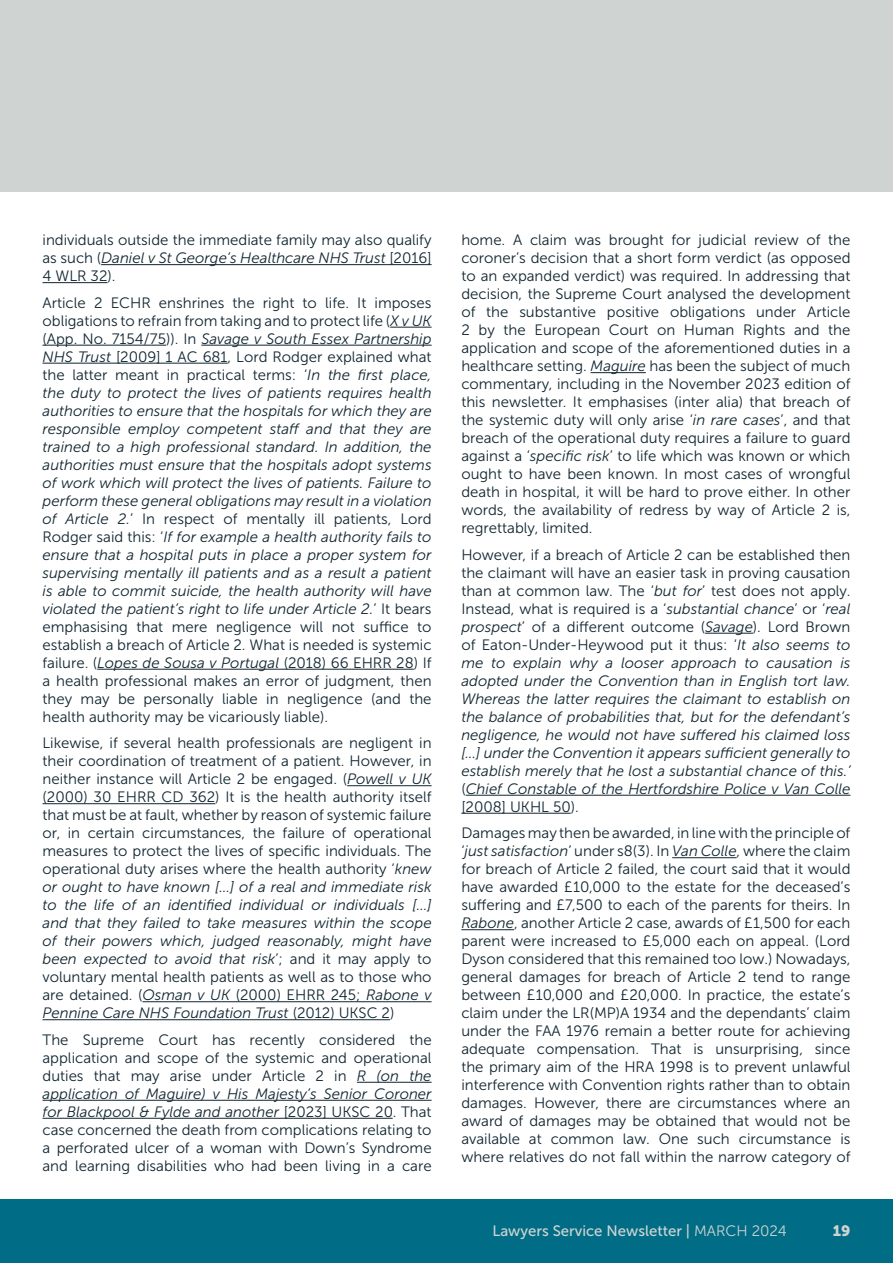
<style>
.page{position:relative;width:893px;height:1263px;background:#fff}
.page>*{position:absolute;margin:0;border:0;box-sizing:border-box;transform-origin:0 0}
.t1{font:15px/18px "Museo Sans 300";color:#112530;text-align:justify}
.t2{font:italic 15px/18px "Museo Sans 300";color:#112530;text-align:justify}
.t3{font:15px "Museo Sans 500";color:#cfd4d2}
.t4{font:15px "Museo Sans 900";color:#cfd4d2}
.s1{font-style:italic}
.s2{font-style:normal}
.s3{font-family:"Museo Sans 300"}
</style>
<div class="page">
<div style="left:0;top:1199px;width:893px;height:64px;background:#006c85"></div>
<div style="left:0;top:0;width:893px;height:191px;background:#cfd4d2"></div>
<hr style="left:591px;top:372px;width:55px;height:1px;background:#112530">
<hr style="left:705px;top:633px;width:48px;height:1px;background:#112530">
<hr style="left:466px;top:795px;width:384px;height:1px;background:#112530">
<hr style="left:461px;top:813px;width:110px;height:1px;background:#112530">
<hr style="left:672px;top:857px;width:65px;height:1px;background:#112530">
<hr style="left:461px;top:929px;width:53px;height:1px;background:#112530">
<hr style="left:101px;top:264px;width:331px;height:1px;background:#112530">
<hr style="left:43px;top:282px;width:65px;height:1px;background:#112530">
<hr style="left:390px;top:327px;width:42px;height:1px;background:#112530">
<hr style="left:43px;top:345px;width:123px;height:1px;background:#112530">
<hr style="left:201px;top:345px;width:231px;height:1px;background:#112530">
<hr style="left:43px;top:363px;width:185px;height:1px;background:#112530">
<hr style="left:97px;top:669px;width:317px;height:1px;background:#112530">
<hr style="left:347px;top:785px;width:85px;height:1px;background:#112530">
<hr style="left:43px;top:803px;width:172px;height:1px;background:#112530">
<hr style="left:142px;top:1001px;width:290px;height:1px;background:#112530">
<hr style="left:43px;top:1019px;width:347px;height:1px;background:#112530">
<hr style="left:357px;top:1082px;width:75px;height:1px;background:#112530">
<hr style="left:43px;top:1100px;width:389px;height:1px;background:#112530">
<hr style="left:43px;top:1118px;width:350px;height:1px;background:#112530">
<p class="t1" style="left:43px;top:231px;width:391px">individuals outside the immediate family may also qualify as such (<span class="s1">Daniel v St George’s Healthcare NHS Trust</span> [2016] 4 WLR 32).</p>
<p class="t2" style="left:43px;top:294px;width:391px"><span class="s2">Article 2 ECHR enshrines the right to life. It imposes obligations to refrain from taking and to protect life (</span>X v UK <span class="s2">(App. No. 7154/75)). In</span> Savage v South Essex Partnership NHS Trust <span class="s2">[2009] 1 AC 681, Lord Rodger explained what the latter meant in practical terms: ‘</span>In the first place, the duty to protect the lives of patients requires health authorities to ensure that the hospitals for which they are responsible employ competent staff and that they are trained to a high professional standard. In addition, the authorities must ensure that the hospitals adopt systems of work which will protect the lives of patients. Failure to perform these general obligations may result in a violation of Article 2.<span class="s2">’ In respect of mentally ill patients, Lord Rodger said this: ‘</span>If for example a health authority fails to ensure that a hospital puts in place a proper system for supervising mentally ill patients and as a result a patient is able to commit suicide, the health authority will have violated the patient’s right to life under Article 2.<span class="s2">’ It bears emphasising that mere negligence will not suffice to establish a breach of Article 2. What is needed is systemic failure. (</span>Lopes de Sousa v Portugal <span class="s2">(2018) 66 EHRR 28) If a health professional makes an error of judgment, then they may be personally liable in negligence (and the health authority may be vicariously liable).</span></p>
<p class="t1" style="left:43px;top:734px;width:391px">Likewise, if several health professionals are negligent in their coordination of treatment of a patient. However, in neither instance will Article 2 be engaged. (<span class="s1">Powell v UK </span>(2000) 30 EHRR CD 362) It is the health authority itself that must be at fault, whether by reason of systemic failure or, in certain circumstances, the failure of operational measures to protect the lives of specific individuals. The operational duty arises where the health authority ‘<span class="s1">knew or ought to have known […] of a real and immediate risk to the life of an identified individual or individuals […] and that they failed to take measures within the scope of their powers which, judged reasonably, might have been expected to avoid that risk</span>’; and it may apply to voluntary mental health patients as well as to those who are detained. (<span class="s1">Osman v UK</span> (2000) EHRR 245; <span class="s1">Rabone v Pennine Care NHS Foundation Trust</span> (2012) UKSC 2)</p>
<p class="t1" style="left:43px;top:1031px;width:391px">The Supreme Court has recently considered the application and scope of the systemic and operational duties that may arise under Article 2 in <span class="s1">R (on the application of Maguire) v His Majesty’s Senior Coroner for Blackpool &amp; Fylde and another</span> [2023] UKSC 20. That case concerned the death from complications relating to a perforated ulcer of a woman with Down’s Syndrome and learning disabilities who had been living in a care</p>
<p class="t1" style="left:461px;top:231px;width:391px">home. A claim was brought for judicial review of the coroner’s decision that a short form verdict (as opposed to an expanded verdict) was required. In addressing that decision, the Supreme Court analysed the development of the substantive positive obligations under Article 2 by the European Court on Human Rights and the application and scope of the aforementioned duties in a healthcare setting. <span class="s1">Maguire</span> has been the subject of much commentary, including in the November 2023 edition of this newsletter. It emphasises (inter alia) that breach of the systemic duty will only arise ‘<span class="s1">in rare cases</span>’, and that breach of the operational duty requires a failure to guard against a ‘<span class="s1">specific risk</span>’ to life which was known or which ought to have been known. In most cases of wrongful death in hospital, it will be hard to prove either. In other words, the availability of redress by way of Article 2 is, regrettably, limited.</p>
<p class="t2" style="left:461px;top:546px;width:391px"><span class="s2">However, if a breach of Article 2 can be established then the claimant will have an easier task in proving causation than at common law. The ‘</span>but for<span class="s2">’ test does not apply.<br>Instead, what is required is a ‘</span>substantial chance<span class="s2">’ or ‘</span>real prospect<span class="s2">’ of a different outcome (</span>Savage<span class="s2">). Lord Brown of Eaton-Under-Heywood put it thus: ‘</span>It also seems to me to explain why a looser approach to causation is adopted under the Convention than in English tort law.<br>Whereas the latter requires the claimant to establish on the balance of probabilities that, but for the defendant’s negligence, he would not have suffered his claimed loss […] under the Convention it appears sufficient generally to establish merely that he lost a substantial chance of this.’ <span class="s2">(</span>Chief Constable of the Hertfordshire Police v Van Colle <span class="s2">[2008] UKHL 50).</span></p>
<p class="t1" style="left:461px;top:824px;width:391px">Damages may then be awarded, in line with the principle of ‘<span class="s1">just satisfaction</span>’ under s8(3). In <span class="s1">Van Colle</span>, where the claim for breach of Article 2 failed, the court said that it would have awarded £10,000 to the estate for the deceased’s suffering and £7,500 to each of the parents for theirs. In <span class="s1">Rabone</span>, another Article 2 case, awards of £1,500 for each parent were increased to £5,000 each on appeal. (Lord Dyson considered that this remained too low.) Nowadays, general damages for breach of Article 2 tend to range between £10,000 and £20,000. In practice, the estate’s claim under the LR(MP)A 1934 and the dependants’ claim under the FAA 1976 remain a better route for achieving adequate compensation. That is unsurprising, since the primary aim of the HRA 1998 is to prevent unlawful interference with Convention rights rather than to obtain damages. However, there are circumstances where an award of damages may be obtained that would not be available at common law. One such circumstance is where relatives do not fall within the narrow category of</p>
<p class="t3" style="left:492px;top:1222px;width:296px">Lawyers Service Newsletter | <span class="s3">MARCH 2024</span></p>
<p class="t4" style="left:833px;top:1222px;width:19px">19</p>
</div>
